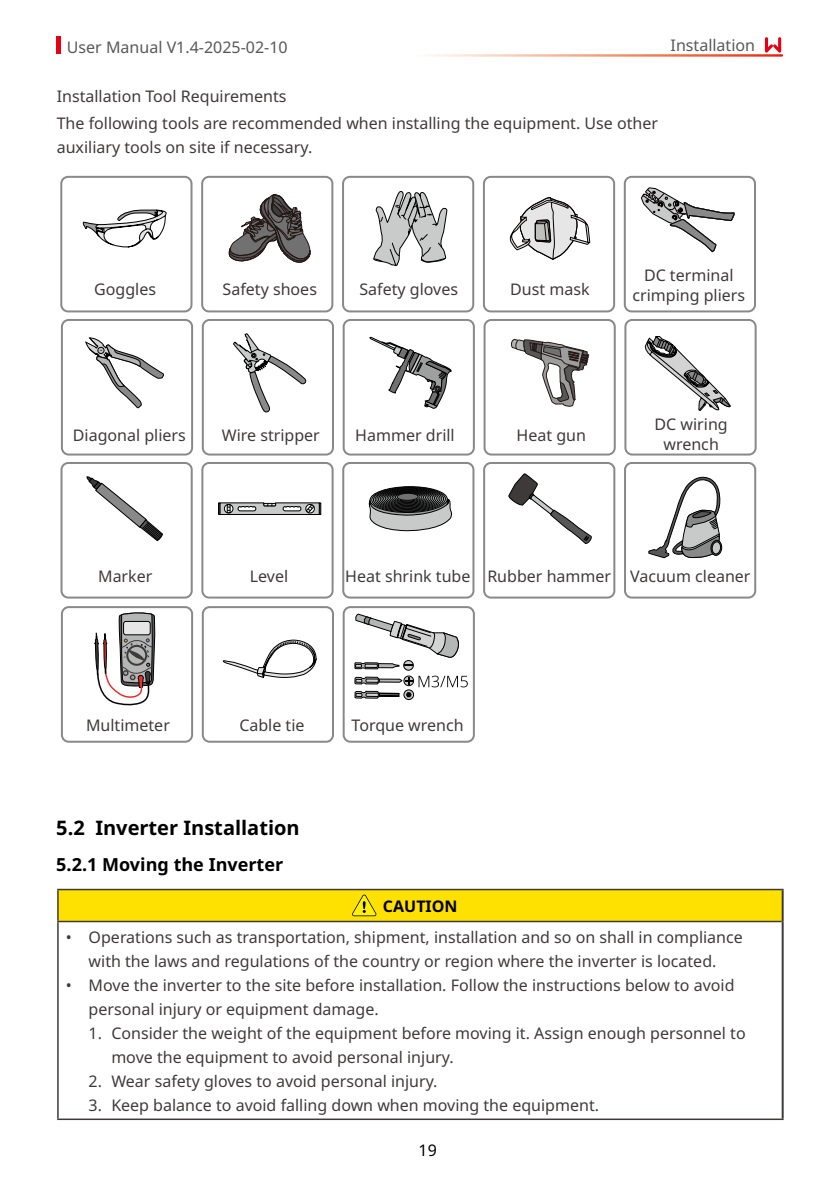
<style>
.page{position:relative;width:840px;height:1191px;background:#fff}
.page>*{position:absolute;margin:0;border:0;box-sizing:border-box;transform-origin:0 0}
.t1{font:700 20px "Noto Sans";color:#000}
.t2{font:700 18px "Noto Sans";color:#000}
.t3{font:16px/24px "Noto Sans";color:#3e3a39}
.t4{font:16px "Noto Sans";color:#595757}
.t5{font:700 16px "Noto Sans";color:#000}
.t6{font:16px "Noto Sans";color:#000}
</style>
<div class="page">
<hr style="left:57px;top:36px;width:4px;height:18px;background:#e60012">
<svg style="left:764px;top:37px;width:16px;height:16px"></svg>
<svg style="left:94px;top:612px;width:62px;height:94px"></svg>
<svg style="left:641px;top:187px;width:93px;height:66px"></svg>
<svg style="left:228px;top:194px;width:83px;height:69px"></svg>
<svg style="left:511px;top:339px;width:78px;height:68px"></svg>
<svg style="left:85px;top:337px;width:79px;height:72px"></svg>
<svg style="left:233px;top:333px;width:73px;height:79px"></svg>
<svg style="left:369px;top:337px;width:82px;height:72px"></svg>
<svg style="left:508px;top:473px;width:83px;height:71px"></svg>
<svg style="left:86px;top:476px;width:77px;height:65px"></svg>
<svg style="left:373px;top:191px;width:74px;height:75px"></svg>
<svg style="left:509px;top:197px;width:81px;height:63px"></svg>
<svg style="left:648px;top:476px;width:74px;height:82px"></svg>
<svg style="left:218px;top:502px;width:103px;height:13px"></svg>
<svg style="left:222px;top:639px;width:94px;height:39px"></svg>
<svg style="left:368px;top:498px;width:84px;height:33px"></svg>
<svg style="left:370px;top:486px;width:77px;height:27px"></svg>
<div style="left:369px;top:486px;width:78px;height:27px;border:1px solid #000;border-radius:50%"></div>
<svg style="left:371px;top:487px;width:74px;height:25px"></svg>
<div style="left:371px;top:486px;width:74px;height:26px;border:1px solid #000;border-radius:50%"></div>
<svg style="left:373px;top:487px;width:70px;height:24px"></svg>
<div style="left:373px;top:487px;width:70px;height:24px;border:1px solid #000;border-radius:50%"></div>
<svg style="left:375px;top:487px;width:66px;height:23px"></svg>
<div style="left:374px;top:487px;width:68px;height:24px;border:1px solid #000;border-radius:50%"></div>
<svg style="left:376px;top:488px;width:64px;height:22px"></svg>
<div style="left:376px;top:488px;width:64px;height:22px;border:1px solid #000;border-radius:50%"></div>
<svg style="left:378px;top:488px;width:60px;height:21px"></svg>
<div style="left:378px;top:488px;width:60px;height:21px;border:1px solid #000;border-radius:50%"></div>
<svg style="left:380px;top:489px;width:56px;height:19px"></svg>
<div style="left:379px;top:489px;width:57px;height:19px;border:1px solid #000;border-radius:50%"></div>
<svg style="left:381px;top:489px;width:53px;height:18px"></svg>
<div style="left:381px;top:489px;width:53px;height:18px;border:1px solid #000;border-radius:50%"></div>
<svg style="left:383px;top:490px;width:49px;height:16px"></svg>
<div style="left:383px;top:489px;width:50px;height:18px;border:1px solid #000;border-radius:50%"></div>
<svg style="left:385px;top:490px;width:45px;height:16px"></svg>
<div style="left:385px;top:490px;width:46px;height:16px;border:1px solid #000;border-radius:50%"></div>
<svg style="left:386px;top:490px;width:43px;height:15px"></svg>
<div style="left:386px;top:490px;width:43px;height:15px;border:1px solid #000;border-radius:50%"></div>
<svg style="left:388px;top:491px;width:39px;height:13px"></svg>
<div style="left:388px;top:491px;width:39px;height:13px;border:1px solid #000;border-radius:50%"></div>
<svg style="left:390px;top:491px;width:35px;height:12px"></svg>
<div style="left:390px;top:491px;width:35px;height:13px;border:1px solid #000;border-radius:50%"></div>
<svg style="left:392px;top:492px;width:31px;height:11px"></svg>
<div style="left:391px;top:491px;width:32px;height:12px;border:1px solid #000;border-radius:50%"></div>
<div style="left:393px;top:492px;width:29px;height:10px;border:1px solid #000;border-radius:50%"></div>
<div style="left:395px;top:492px;width:25px;height:9px;border:1px solid #000;border-radius:50%"></div>
<div style="left:397px;top:493px;width:21px;height:7px;background:#727171;border-radius:50%"></div>
<div style="left:396px;top:493px;width:22px;height:7px;border:1px solid #000;border-radius:50%"></div>
<div style="left:403px;top:660px;width:10px;height:10px;border:1px solid #000;border-radius:50%"></div>
<svg style="left:354px;top:613px;width:105px;height:56px"></svg>
<div style="left:403px;top:675px;width:10px;height:11px;border:1px solid #000;border-radius:50%"></div>
<svg style="left:354px;top:677px;width:58px;height:7px"></svg>
<svg style="left:354px;top:691px;width:45px;height:7px"></svg>
<svg style="left:403px;top:690px;width:10px;height:9px"></svg>
<div style="left:403px;top:689px;width:10px;height:11px;border:1px solid #000;border-radius:50%"></div>
<svg style="left:405px;top:692px;width:6px;height:5px"></svg>
<svg style="left:644px;top:336px;width:86px;height:75px"></svg>
<svg style="left:83px;top:209px;width:84px;height:39px"></svg>
<svg style="left:418px;top:675px;width:49px;height:12px"></svg>
<div style="left:60px;top:176px;width:132px;height:136px;border:2px solid #898989;border-radius:7px"></div>
<div style="left:61px;top:319px;width:132px;height:136px;border:2px solid #898989;border-radius:7px"></div>
<div style="left:60px;top:462px;width:133px;height:136px;border:2px solid #898989;border-radius:7px"></div>
<div style="left:61px;top:606px;width:132px;height:136px;border:2px solid #898989;border-radius:7px"></div>
<div style="left:201px;top:176px;width:132px;height:136px;border:2px solid #898989;border-radius:7px"></div>
<div style="left:202px;top:319px;width:132px;height:136px;border:2px solid #898989;border-radius:7px"></div>
<div style="left:201px;top:462px;width:132px;height:136px;border:2px solid #898989;border-radius:7px"></div>
<div style="left:202px;top:606px;width:132px;height:136px;border:2px solid #898989;border-radius:7px"></div>
<div style="left:342px;top:176px;width:132px;height:136px;border:2px solid #898989;border-radius:7px"></div>
<div style="left:342px;top:319px;width:132px;height:136px;border:2px solid #898989;border-radius:7px"></div>
<div style="left:342px;top:462px;width:132px;height:136px;border:2px solid #898989;border-radius:7px"></div>
<div style="left:342px;top:606px;width:132px;height:136px;border:2px solid #898989;border-radius:7px"></div>
<div style="left:482px;top:176px;width:132px;height:136px;border:2px solid #898989;border-radius:7px"></div>
<div style="left:483px;top:319px;width:132px;height:136px;border:2px solid #898989;border-radius:7px"></div>
<div style="left:483px;top:462px;width:132px;height:136px;border:2px solid #898989;border-radius:7px"></div>
<div style="left:623px;top:176px;width:132px;height:136px;border:2px solid #898989;border-radius:7px"></div>
<div style="left:624px;top:319px;width:132px;height:136px;border:2px solid #898989;border-radius:7px"></div>
<div style="left:623px;top:462px;width:132px;height:136px;border:2px solid #898989;border-radius:7px"></div>
<div style="left:58px;top:889px;width:724px;height:32px;background:#ffe100"></div>
<hr style="left:57px;top:888px;width:726px;height:2px;background:#3e3a39">
<hr style="left:57px;top:890px;width:2px;height:30px;background:#3e3a39">
<hr style="left:57px;top:920px;width:724px;height:2px;background:#3e3a39">
<hr style="left:57px;top:922px;width:2px;height:196px;background:#3e3a39">
<hr style="left:57px;top:1118px;width:726px;height:2px;background:#3e3a39">
<hr style="left:781px;top:890px;width:2px;height:31px;background:#3e3a39">
<hr style="left:781px;top:921px;width:2px;height:197px;background:#3e3a39">
<svg style="left:352px;top:894px;width:24px;height:22px"></svg>
<p class="t4" style="left:67px;top:36px;width:222px">User Manual V1.4-2025-02-10</p>
<p class="t4" style="left:670px;top:34px;width:86px">Installation</p>
<p class="t3" style="left:57px;top:85px;width:231px">Installation Tool Requirements</p>
<p class="t3" style="left:57px;top:112px;width:602px">The following tools are recommended when installing the equipment. Use other auxiliary tools on site if necessary.</p>
<p class="t3" style="left:94px;top:277px;width:63px">Goggles</p>
<p class="t3" style="left:222px;top:277px;width:96px">Safety shoes</p>
<p class="t3" style="left:359px;top:277px;width:100px">Safety gloves</p>
<p class="t3" style="left:510px;top:277px;width:81px">Dust mask</p>
<p class="t3" style="left:632px;top:266px;width:114px;line-height:20px;text-align:center">DC terminal crimping pliers</p>
<p class="t3" style="left:73px;top:424px;width:114px">Diagonal pliers</p>
<p class="t3" style="left:222px;top:424px;width:99px">Wire stripper</p>
<p class="t3" style="left:355px;top:424px;width:101px">Hammer drill</p>
<p class="t3" style="left:516px;top:424px;width:71px">Heat gun</p>
<p class="t3" style="left:654px;top:414px;width:75px;line-height:20px;text-align:center">DC wiring wrench</p>
<p class="t3" style="left:98px;top:564px;width:56px">Marker</p>
<p class="t3" style="left:250px;top:564px;width:40px">Level</p>
<p class="t3" style="left:345px;top:564px;width:267px">Heat shrink tube Rubber hammer</p>
<p class="t3" style="left:630px;top:564px;width:122px">Vacuum cleaner</p>
<p class="t3" style="left:86px;top:713px;width:85px">Multimeter</p>
<p class="t3" style="left:239px;top:713px;width:67px">Cable tie</p>
<p class="t3" style="left:351px;top:713px;width:113px">Torque wrench</p>
<p class="t1" style="left:56px;top:814px;width:245px">5.2 Inverter Installation</p>
<p class="t2" style="left:56px;top:852px;width:228px">5.2.1 Moving the Inverter</p>
<p class="t5" style="left:383px;top:895px;width:76px">CAUTION</p>
<p class="t3" style="left:66px;top:925px;width:678px;text-align:center">• Operations such as transportation, shipment, installation and so on shall in compliance with the laws and regulations of the country or region where the inverter is located.</p>
<p class="t3" style="left:89px;top:973px;width:647px;text-indent:-23px">• Move the inverter to the site before installation. Follow the instructions below to avoid personal injury or equipment damage.</p>
<p class="t3" style="left:111px;top:1021px;width:635px;text-indent:-23px">1. Consider the weight of the equipment before moving it. Assign enough personnel to move the equipment to avoid personal injury.</p>
<p class="t3" style="left:89px;top:1069px;width:350px">2. Wear safety gloves to avoid personal injury.</p>
<p class="t3" style="left:89px;top:1093px;width:511px">3. Keep balance to avoid falling down when moving the equipment.</p>
<p class="t6" style="left:418px;top:1139px;width:20px">19</p>
</div>
